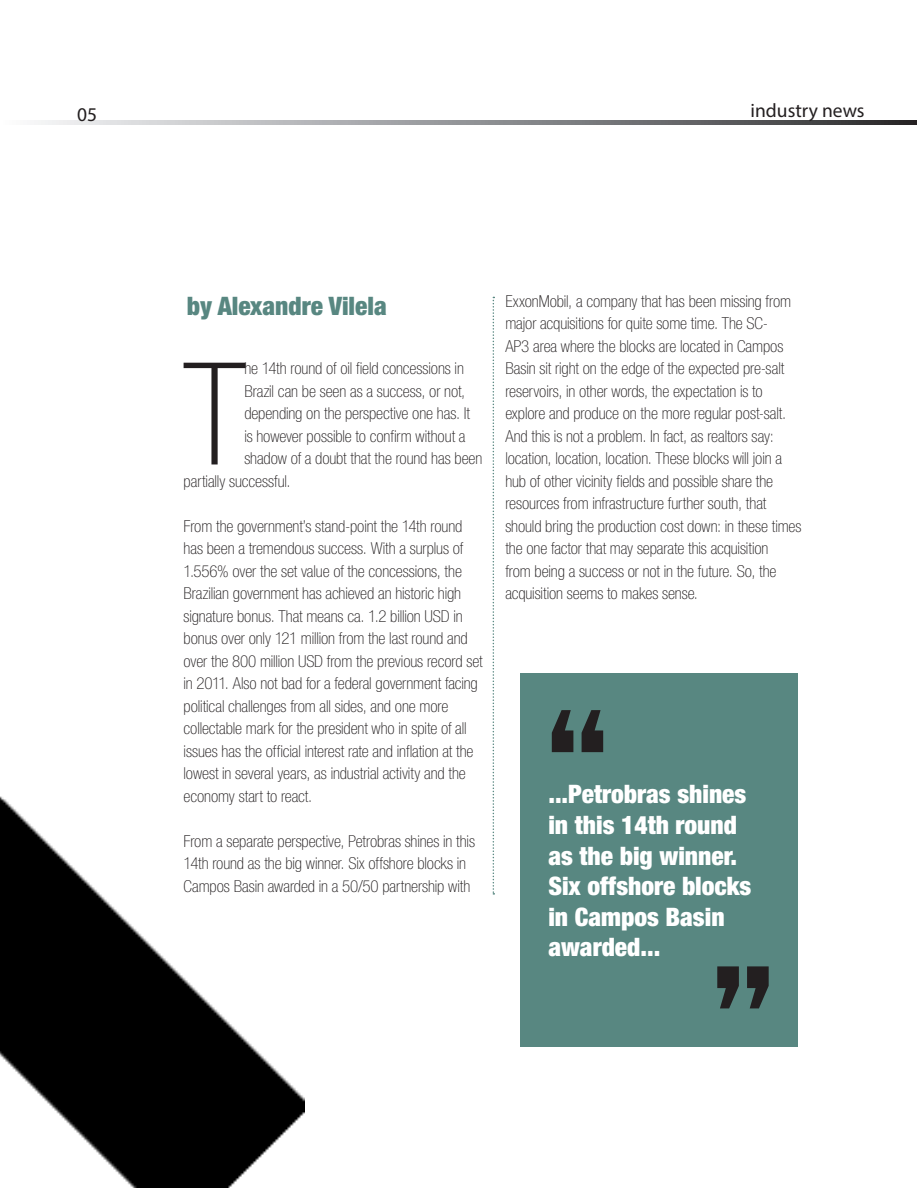
<style>
.page{position:relative;width:918px;height:1188px;background:#fff}
.page>*{position:absolute;margin:0;border:0;box-sizing:border-box;transform-origin:0 0}
.t1{font:204px "Bebas Neue";color:#231f20}
.t2{font:100 condensed 142.5px "Helvetica Neue LT Std";color:#231f20}
.t3{font:900 condensed 25.5px/30.6px "Helvetica Neue LT Std";color:#fff}
.t4{font:900 condensed 25.5px "Helvetica Neue LT Std";color:#588781}
.t5{font:19.5px "Myriad Pro";color:#231f20}
.t6{font:100 condensed 16.5px/22.5px "Helvetica Neue LT Std";letter-spacing:-.005em;color:#231f20}
</style>
<div class="page">
<img style="left:0;top:124px;width:304px;height:1064px">
<svg style="left:38px;top:120px;width:878px;height:4px;background:#8f9093"></svg>
<svg style="left:493px;top:297px;width:1px;height:598px"></svg>
<div style="left:520px;top:673px;width:277px;height:373px;background:#588781"></div>
<p class="t5" style="left:77px;top:102px;width:22px">05</p>
<p class="t5" style="left:751px;top:99px;width:116px">industry news</p>
<p class="t4" style="left:187px;top:290px;width:201px">by Alexandre Vilela</p>
<p class="t2" style="left:183px;top:334px;width:64px">T</p>
<p class="t6" style="left:244px;top:357px;width:221px">he 14th round of oil field concessions in</p>
<p class="t6" style="left:244px;top:380px;width:222px">Brazil can be seen as a success, or not,</p>
<p class="t6" style="left:244px;top:402px;width:227px">depending on the perspective one has. It</p>
<p class="t6" style="left:244px;top:425px;width:223px">is however possible to confirm without a</p>
<p class="t6" style="left:244px;top:447px;width:239px">shadow of a doubt that the round has been</p>
<p class="t6" style="left:184px;top:470px;width:108px">partially successful.</p>
<p class="t6" style="left:184px;top:515px;width:300px">From the government’s stand-point the 14th round has been a tremendous success. With a surplus of 1.556% over the set value of the concessions, the Brazilian government has achieved an historic high signature bonus. That means ca. 1.2 billion USD in bonus over only 121 million from the last round and over the 800 million USD from the previous record set in 2011. Also not bad for a federal government facing political challenges from all sides, and one more collectable mark for the president who in spite of all issues has the official interest rate and inflation at the lowest in several years, as industrial activity and the economy start to react.</p>
<p class="t6" style="left:184px;top:830px;width:293px">From a separate perspective, Petrobras shines in this<br>14th round as the big winner. Six offshore blocks in<br>Campos Basin awarded in a 50/50 partnership with</p>
<p class="t6" style="left:505px;top:290px;width:298px">ExxonMobil, a company that has been missing from major acquisitions for quite some time. The SC-<br>AP3 area where the blocks are located in Campos Basin sit right on the edge of the expected pre-salt reservoirs, in other words, the expectation is to explore and produce on the more regular post-salt.<br>And this is not a problem. In fact, as realtors say: location, location, location. These blocks will join a hub of other vicinity fields and possible share the resources from infrastructure further south, that should bring the production cost down: in these times the one factor that may separate this acquisition<br>from being a success or not in the future. So, the acquisition seems to makes sense.</p>
<p class="t1" style="left:544px;top:671px;width:69px">“</p>
<p class="t3" style="left:548px;top:779px;width:205px">...Petrobras shines in this 14th round as the big winner.<br>Six offshore blocks in Campos Basin awarded...</p>
<p class="t1" style="left:777px;top:1048px;width:69px;rotate:-180deg">“</p>
</div>
